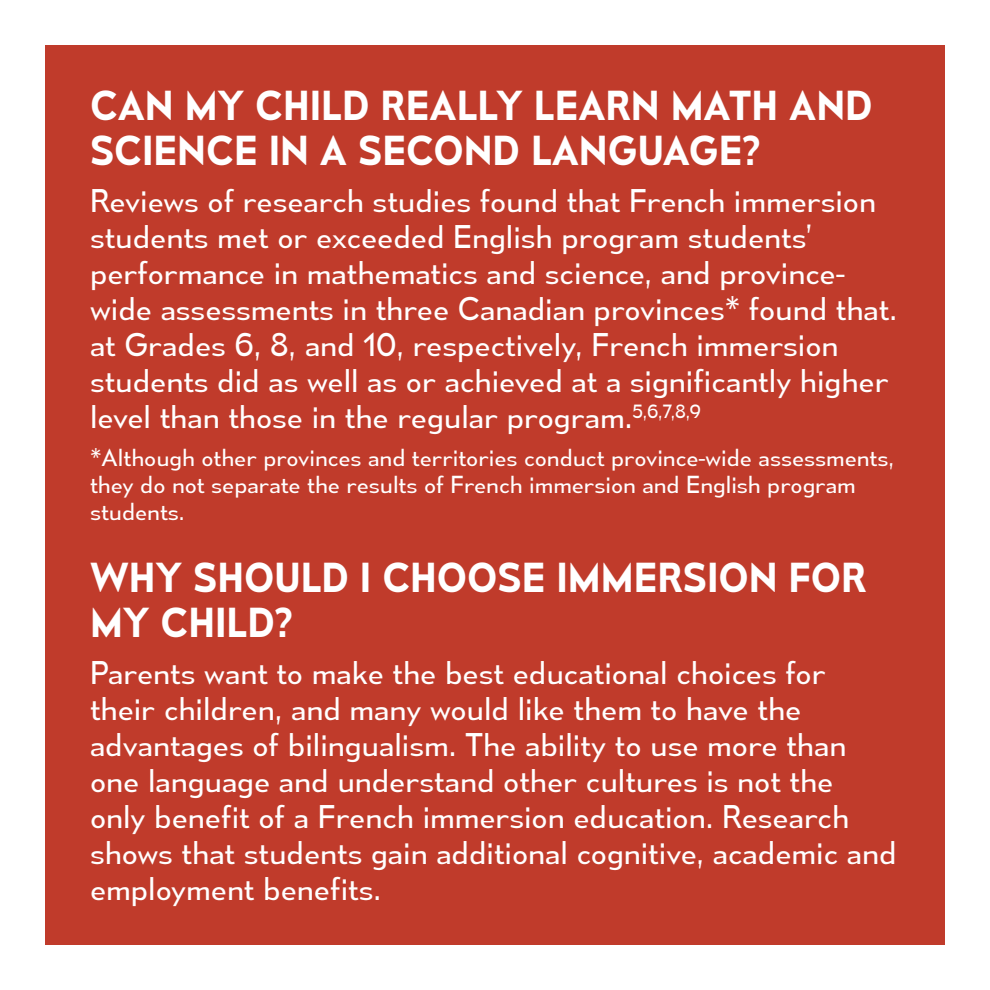
<style>
.page{position:relative;width:990px;height:990px;background:#fff}
.page>*{position:absolute;margin:0;border:0;box-sizing:border-box;transform-origin:0 0}
.t1{font:37.5px/45px "Mesmerize Sb";color:#fff}
.t2{font:30px/36px "Mesmerize Bk";color:#fff}
.t3{font:22.5px/27px "Mesmerize Bk";color:#fff}
</style>
<div class="page">
<div style="left:45px;top:45px;width:900px;height:900px;background:#c03b2b"></div>
<p class="t1" style="left:90px;top:82px;width:784px">CAN MY CHILD REALLY LEARN MATH AND<br>SCIENCE IN A SECOND LANGUAGE?</p>
<p class="t2" style="left:90px;top:182px;width:809px">Reviews of research studies found that French immersion students met or exceeded English program students’ performance in mathematics and science, and province&shy;wide assessments in three Canadian provinces* found that. at Grades 6, 8, and 10, respectively, French immersion students did as well as or achieved at a significantly higher level than those in the regular program.<sup>5,6,7,8,9</sup></p>
<p class="t3" style="left:90px;top:444px;width:806px">*Although other provinces and territories conduct province-wide assessments, they do not separate the results of French immersion and English program students.</p>
<p class="t1" style="left:90px;top:555px;width:778px">WHY SHOULD I CHOOSE IMMERSION FOR<br>MY CHILD?</p>
<p class="t2" style="left:90px;top:654px;width:808px">Parents want to make the best educational choices for their children, and many would like them to have the advantages of bilingualism. The ability to use more than one language and understand other cultures is not the<br>only benefit of a French immersion education. Research shows that students gain additional cognitive, academic and employment benefits.</p>
</div>
